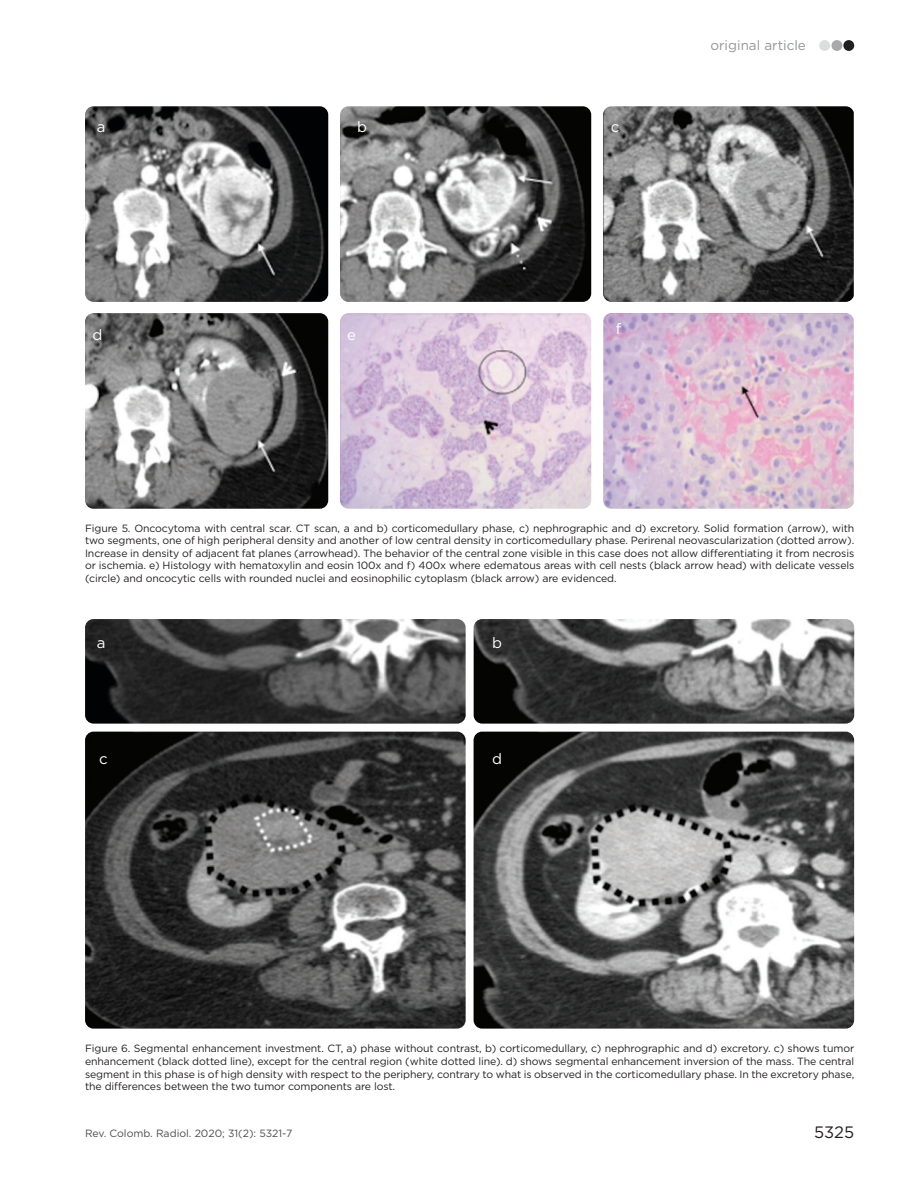
<style>
.page{position:relative;width:918px;height:1188px;background:#fff}
.page>*{position:absolute;margin:0;border:0;box-sizing:border-box;transform-origin:0 0}
.t1{font:16.5px "Gotham";color:#231f20}
._02_subtitulo_nivel{font:15px "Gotham";color:#fff}
.t2{font:13.5px "Gotham";color:#939598}
.pie_de_foto_nuevo{font:10.5px/12.6px "Gotham";letter-spacing:-.01em;color:#231f20;text-align:justify}
.t3{font:10.5px "Gotham";color:#4b4c4d}
</style>
<div class="page">
<div style="left:843px;top:40px;width:11px;height:11px;background:#231f20;border-radius:50%"></div>
<div style="left:832px;top:40px;width:10px;height:11px;background:#a8a9ad;border-radius:50%"></div>
<div style="left:819px;top:40px;width:11px;height:11px;background:#dcdddf;border-radius:50%"></div>
<img style="left:85px;top:106px;width:243px;height:196px">
<img style="left:85px;top:313px;width:243px;height:196px">
<img style="left:340px;top:106px;width:251px;height:196px">
<img style="left:340px;top:313px;width:251px;height:196px">
<img style="left:603px;top:106px;width:251px;height:196px">
<img style="left:603px;top:313px;width:251px;height:196px">
<img style="left:85px;top:619px;width:381px;height:105px">
<img style="left:85px;top:732px;width:381px;height:297px">
<img style="left:474px;top:732px;width:380px;height:297px">
<img style="left:474px;top:619px;width:380px;height:105px">
<p class="_02_subtitulo_nivel" style="left:97px;top:117px;width:10px">a</p>
<p class="_02_subtitulo_nivel" style="left:92px;top:326px;width:11px">d</p>
<p class="_02_subtitulo_nivel" style="left:357px;top:117px;width:11px">b</p>
<p class="_02_subtitulo_nivel" style="left:347px;top:326px;width:10px">e</p>
<p class="_02_subtitulo_nivel" style="left:611px;top:117px;width:10px">c</p>
<p class="_02_subtitulo_nivel" style="left:616px;top:319px;width:7px">f</p>
<p class="t2" style="left:710px;top:36px;width:97px">original article</p>
<p class="pie_de_foto_nuevo" style="left:85px;top:521px;width:771px">Figure 5. Oncocytoma with central scar. CT scan, a and b) corticomedullary phase, c) nephrographic and d) excretory. Solid formation (arrow), with two segments, one of high peripheral density and another of low central density in corticomedullary phase. Perirenal neovascularization (dotted arrow).<br>Increase in density of adjacent fat planes (arrowhead). The behavior of the central zone visible in this case does not allow differentiating it from necrosis or ischemia. e) Histology with hematoxylin and eosin 100x and f) 400x where edematous areas with cell nests (black arrow head) with delicate vessels (circle) and oncocytic cells with rounded nuclei and eosinophilic cytoplasm (black arrow) are evidenced.</p>
<p class="_02_subtitulo_nivel" style="left:97px;top:633px;width:10px">a</p>
<p class="_02_subtitulo_nivel" style="left:99px;top:749px;width:10px">c</p>
<p class="_02_subtitulo_nivel" style="left:492px;top:633px;width:11px">b</p>
<p class="_02_subtitulo_nivel" style="left:492px;top:749px;width:11px">d</p>
<p class="pie_de_foto_nuevo" style="left:85px;top:1042px;width:771px">Figure 6. Segmental enhancement investment. CT, a) phase without contrast, b) corticomedullary, c) nephrographic and d) excretory. c) shows tumor enhancement (black dotted line), except for the central region (white dotted line). d) shows segmental enhancement inversion of the mass. The central segment in this phase is of high density with respect to the periphery, contrary to what is observed in the corticomedullary phase. In the excretory phase, the differences between the two tumor components are lost.</p>
<p class="t3" style="left:85px;top:1126px;width:209px">Rev. Colomb. Radiol. 2020; 31(2): 5321-7</p>
<h1 class="t1" style="left:814px;top:1122px;width:42px">5325</h1>
</div>
